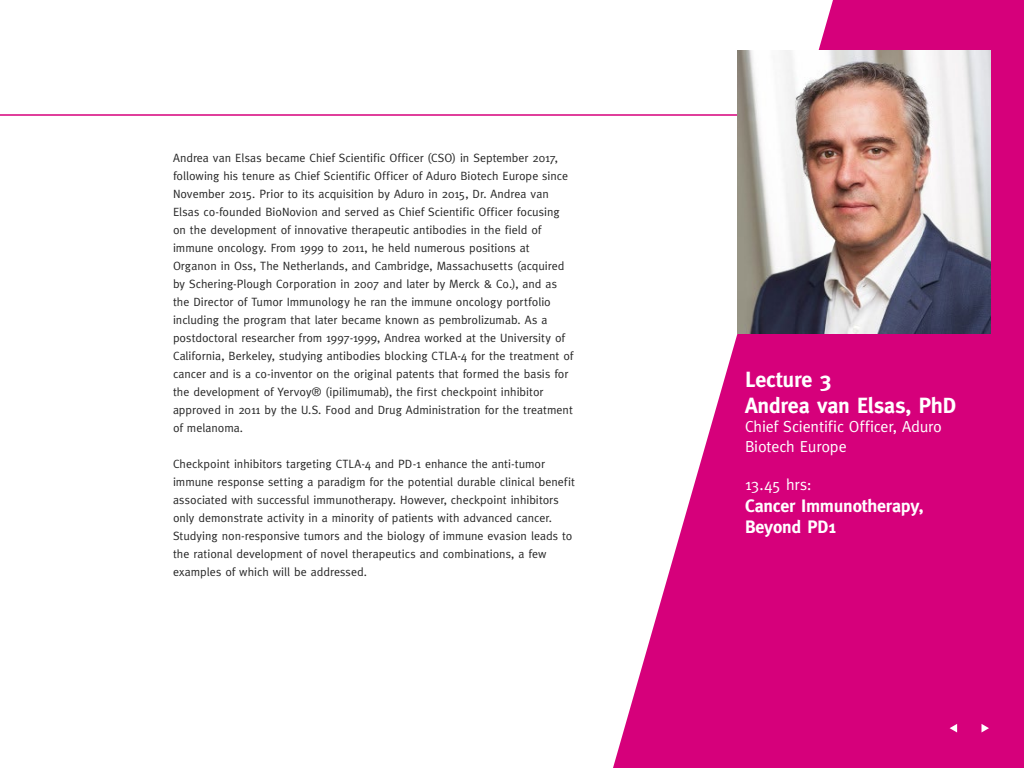
<style>
.page{position:relative;width:1024px;height:768px;background:#fff}
.page>*{position:absolute;margin:0;border:0;box-sizing:border-box;transform-origin:0 0}
.t1{font:700 22px/26.4px "Meta";letter-spacing:-.005em;color:#fff}
.t2{font:700 18px/21.6px "Meta";letter-spacing:-.01em;color:#fff}
.t3{font:16px/19.2px "Meta";letter-spacing:-.01em;color:#fff}
.t4{font:12px/18px "Meta";color:#262626}
</style>
<div class="page">
<hr style="left:0;top:114px;width:1024px;height:2px;background:#d6007b">
<svg style="left:613px;top:0;width:411px;height:768px;fill:#d6007b"></svg>
<img style="left:737px;top:50px;width:253px;height:284px">
<svg style="left:982px;top:724px;width:7px;height:8px"></svg>
<svg style="left:950px;top:724px;width:7px;height:8px"></svg>
<p class="t4" style="left:173px;top:148px;width:402px">Andrea van Elsas became Chief Scientific Officer (CSO) in September 2017, following his tenure as Chief Scientific Officer of Aduro Biotech Europe since November 2015. Prior to its acquisition by Aduro in 2015, Dr. Andrea van Elsas co-founded BioNovion and served as Chief Scientific Officer focusing on the development of innovative therapeutic antibodies in the field of immune oncology. From 1999 to 2011, he held numerous positions at Organon in Oss, The Netherlands, and Cambridge, Massachusetts (acquired by Schering-Plough Corporation in 2007 and later by Merck &amp; Co.), and as the Director of Tumor Immunology he ran the immune oncology portfolio including the program that later became known as pembrolizumab. As a postdoctoral researcher from 1997-1999, Andrea worked at the University of California, Berkeley, studying antibodies blocking CTLA-4 for the treatment of cancer and is a co-inventor on the original patents that formed the basis for the development of Yervoy® (ipilimumab), the first checkpoint inhibitor approved in 2011 by the U.S. Food and Drug Administration for the treatment of melanoma.</p>
<p class="t4" style="left:173px;top:454px;width:403px">Checkpoint inhibitors targeting CTLA-4 and PD-1 enhance the anti-tumor immune response setting a paradigm for the potential durable clinical benefit associated with successful immunotherapy. However, checkpoint inhibitors only demonstrate activity in a minority of patients with advanced cancer.<br>Studying non-responsive tumors and the biology of immune evasion leads to the rational development of novel therapeutics and combinations, a few examples of which will be addressed.</p>
<h1 class="t1" style="left:745px;top:366px;width:213px">Lecture 3<br>Andrea van Elsas, PhD</h1>
<h3 class="t3" style="left:745px;top:417px;width:199px">Chief Scientific Officer, Aduro<br>Biotech Europe</h3>
<h3 class="t3" style="left:745px;top:475px;width:68px">13.45 hrs:</h3>
<h2 class="t2" style="left:745px;top:495px;width:180px">Cancer Immunotherapy,<br>Beyond PD1</h2>
</div>
